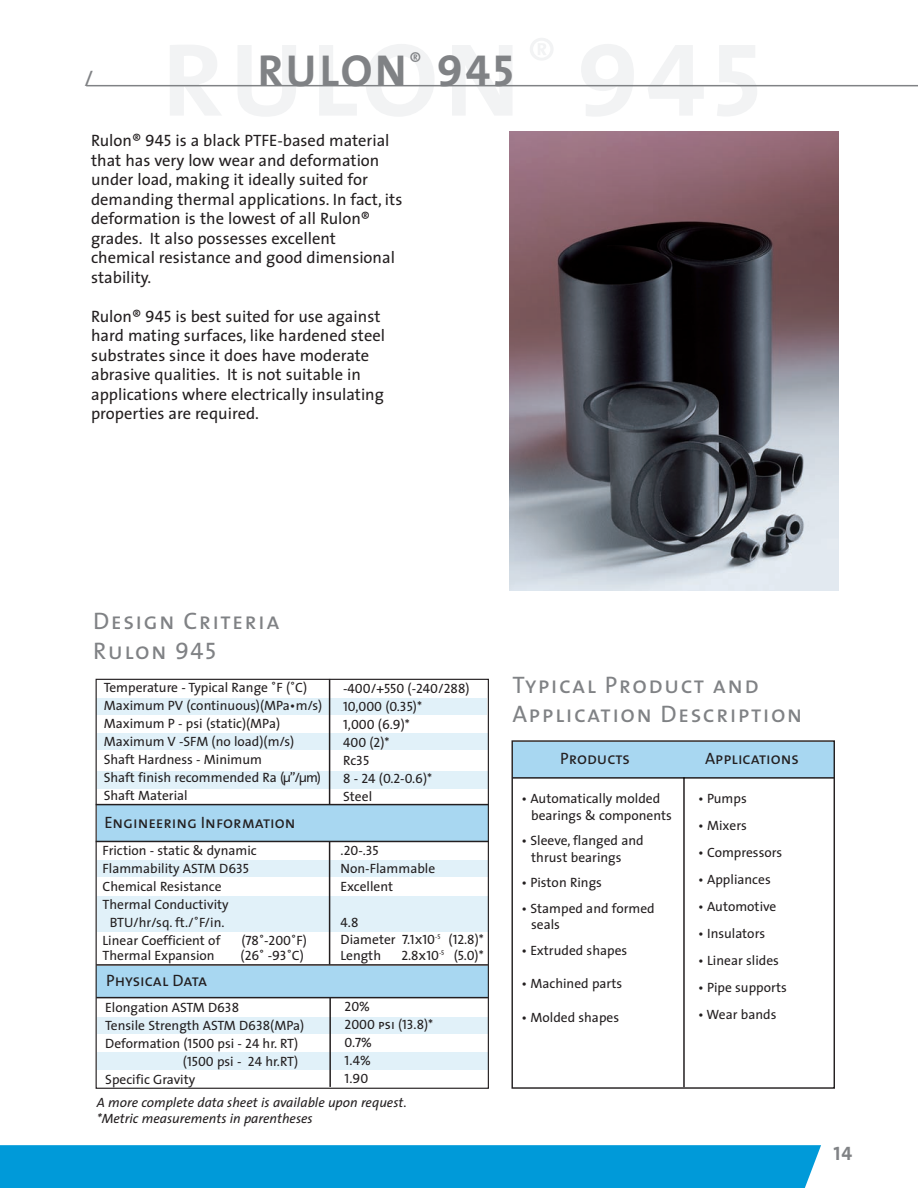
<style>
.page{position:relative;width:918px;height:1188px;background:#fff}
.page>*{position:absolute;margin:0;border:0;box-sizing:border-box;transform-origin:0 0}
.t1{font:45px "The Mix Bold Caps";letter-spacing:.06em;color:#808285}
.t2{font:24px/30px "The Sans Caps";letter-spacing:.06em;color:#808285}
.t3{font:22.5px "The Mix Caps";color:#808285}
.t4{font:19.5px "The Sans Bold Caps";color:#808285}
.t5{font:16.5px/19.5px "The Sans";color:#231f20}
.t6{font:16.5px "The Sans Caps";color:#231f20}
.t7{font:13.5px/18px "The Sans";color:#231f20}
.t8{font:13.5px/18px "The Sans Caps";color:#231f20}
.t9{font:italic 13.5px/16.2px "The Sans";color:#231f20}
.s1{font-family:"The Sans Caps"}
.s2{font-family:"The Sans"}
</style>
<div class="page">
<hr style="left:86px;top:85px;width:832px;height:1px;background:#808285">
<img style="left:509px;top:131px;width:330px;height:460px">
<div style="left:0;top:1145px;width:821px;height:43px;background:#009ad9"></div>
<div style="left:98px;top:1052px;width:390px;height:18px;background:#e1f1f9"></div>
<div style="left:98px;top:1017px;width:390px;height:17px;background:#e1f1f9"></div>
<div style="left:97px;top:896px;width:391px;height:36px;background:#e1f1f9"></div>
<div style="left:97px;top:860px;width:391px;height:17px;background:#e1f1f9"></div>
<div style="left:98px;top:771px;width:390px;height:17px;background:#e1f1f9"></div>
<div style="left:98px;top:734px;width:390px;height:16px;background:#e1f1f9"></div>
<div style="left:96px;top:698px;width:391px;height:17px;background:#e1f1f9"></div>
<div style="left:96px;top:966px;width:393px;height:32px;background:#a8d7f1"></div>
<div style="left:97px;top:805px;width:392px;height:36px;background:#a8d7f1"></div>
<hr style="left:96px;top:804px;width:393px;height:1px;background:#231f20">
<hr style="left:96px;top:841px;width:393px;height:1px;background:#231f20">
<hr style="left:329px;top:679px;width:1px;height:126px;background:#231f20">
<hr style="left:329px;top:841px;width:1px;height:123px;background:#231f20">
<hr style="left:96px;top:964px;width:392px;height:2px;background:#231f20">
<hr style="left:96px;top:997px;width:392px;height:1px;background:#231f20">
<hr style="left:329px;top:998px;width:2px;height:89px;background:#231f20">
<div style="left:513px;top:742px;width:321px;height:35px;background:#a8d7f1"></div>
<div style="left:512px;top:740px;width:323px;height:349px;border:1px solid #231f20"></div>
<hr style="left:683px;top:778px;width:2px;height:309px;background:#231f20">
<hr style="left:512px;top:777px;width:323px;height:2px;background:#231f20">
<h3 class="t3" style="left:84px;top:65px;width:11px">/</h3>
<h1 class="t1" style="left:258px;top:44px;width:258px">RULON<sup>®</sup> 945</h1>
<p class="t5" style="left:91px;top:132px;width:313px">Rulon® <span class="s1">945</span> is a black PTFE-based material that has very low wear and deformation under load, making it ideally suited for demanding thermal applications. In fact, its deformation is the lowest of all Rulon® grades. It also possesses excellent chemical resistance and good dimensional stability.</p>
<p class="t5" style="left:91px;top:308px;width:296px">Rulon® <span class="s1">945</span> is best suited for use against hard mating surfaces, like hardened steel substrates since it does have moderate abrasive qualities. It is not suitable in applications where electrically insulating properties are required.</p>
<h2 class="t2" style="left:93px;top:605px;width:188px">Design Criteria<br>Rulon 945</h2>
<p class="t7" style="left:104px;top:680px;width:220px">Temperature - Typical Range ˚F (˚C)<br>Maximum PV (continuous)(MPa•m/s)<br>Maximum P - psi (static)(MPa)<br>Maximum V -SFM (no load)(m/s)<br>Shaft Hardness - Minimum<br>Shaft finish recommended Ra (µ”/µm)<br>Shaft Material</p>
<p class="t6" style="left:104px;top:813px;width:193px">Engineering Information</p>
<p class="t7" style="left:103px;top:843px;width:156px">Friction - static &amp; dynamic</p>
<p class="t7" style="left:103px;top:861px;width:148px">Flammability ASTM D<span class="s1">635</span></p>
<p class="t7" style="left:103px;top:879px;width:121px">Chemical Resistance</p>
<p class="t7" style="left:103px;top:897px;width:128px">Thermal Conductivity</p>
<p class="t7" style="left:110px;top:915px;width:116px">BTU/hr/sq. ft./˚F/in.</p>
<p class="t7" style="left:103px;top:933px;width:119px">Linear Coefficient of</p>
<p class="t8" style="left:241px;top:931px;width:67px"><span class="s2">(</span>78˚-200<span class="s2">˚F)</span></p>
<p class="t7" style="left:103px;top:948px;width:114px">Thermal Expansion</p>
<p class="t8" style="left:241px;top:946px;width:65px"><span class="s2">(</span>26˚ -93<span class="s2">˚C)</span></p>
<p class="t7" style="left:105px;top:999px;width:135px">Elongation ASTM D<span class="s1">638</span></p>
<p class="t7" style="left:105px;top:1017px;width:200px">Tensile Strength ASTM D<span class="s1">638(</span>MPa<span class="s1">)</span></p>
<p class="t7" style="left:105px;top:1035px;width:195px">Deformation (<span class="s1">1500</span> psi - <span class="s1">24</span> hr. RT)</p>
<p class="t7" style="left:183px;top:1053px;width:117px">(<span class="s1">1500</span> psi - <span class="s1">24</span> hr.RT)</p>
<p class="t7" style="left:105px;top:1071px;width:92px">Specific Gravity</p>
<p class="t6" style="left:106px;top:970px;width:102px">Physical Data</p>
<p class="t8" style="left:343px;top:679px;width:128px">-400/+550 (-240/288)<br>10,000 (0.35)*<br>1,000 (6.9)*<br>400 (2)*</p>
<p class="t7" style="left:343px;top:753px;width:28px">Rc<span class="s1">35</span></p>
<p class="t8" style="left:343px;top:769px;width:90px">8 - 24 (0.2-0.6)*</p>
<p class="t7" style="left:343px;top:789px;width:31px">Steel</p>
<p class="t8" style="left:341px;top:842px;width:40px">.20-.35</p>
<p class="t7" style="left:341px;top:861px;width:96px">Non-Flammable<br>Excellent</p>
<p class="t8" style="left:341px;top:914px;width:145px;line-height:16.6px">4.8<br><span class="s2">Diameter</span> 7.1x10<sup>-5</sup> (12.8)*</p>
<p class="t7" style="left:341px;top:948px;width:42px">Length</p>
<p class="t8" style="left:401px;top:947px;width:84px">2.8x10<sup>-5</sup> (5.0)*</p>
<p class="t8" style="left:345px;top:997px;width:90px">20%<br>2000 psi (13.8)*<br>0.7%<br>1.4%<br>1.90</p>
<p class="t9" style="left:97px;top:1096px;width:311px">A more complete data sheet is available upon request. *Metric measurements in parentheses</p>
<h2 class="t2" style="left:512px;top:671px;width:292px;line-height:28.5px">Typical Product and<br>Application Description</h2>
<p class="t6" style="left:560px;top:748px;width:71px">Products</p>
<p class="t6" style="left:705px;top:748px;width:95px">Applications</p>
<p class="t7" style="left:531px;top:792px;width:142px;line-height:16.5px;text-indent:-10px">• Automatically molded bearings &amp; components</p>
<p class="t7" style="left:531px;top:834px;width:114px;line-height:16.5px;text-indent:-10px">• Sleeve, flanged and thrust bearings</p>
<p class="t7" style="left:521px;top:875px;width:82px">• Piston Rings</p>
<p class="t7" style="left:531px;top:901px;width:125px;line-height:16.5px;text-indent:-10px">• Stamped and formed seals</p>
<p class="t7" style="left:521px;top:943px;width:107px">• Extruded shapes</p>
<p class="t7" style="left:521px;top:975px;width:102px">• Machined parts</p>
<p class="t7" style="left:521px;top:1010px;width:99px">• Molded shapes</p>
<p class="t7" style="left:698px;top:791px;width:50px">• Pumps</p>
<p class="t7" style="left:698px;top:818px;width:50px">• Mixers</p>
<p class="t7" style="left:698px;top:845px;width:86px">• Compressors</p>
<p class="t7" style="left:698px;top:872px;width:74px">• Appliances</p>
<p class="t7" style="left:698px;top:899px;width:80px">• Automotive</p>
<p class="t7" style="left:698px;top:926px;width:69px">• Insulators</p>
<p class="t7" style="left:698px;top:953px;width:82px">• Linear slides</p>
<p class="t7" style="left:698px;top:980px;width:90px">• Pipe supports</p>
<p class="t7" style="left:698px;top:1007px;width:80px">• Wear bands</p>
<h3 class="t4" style="left:833px;top:1142px;width:20px">14</h3>
</div>
